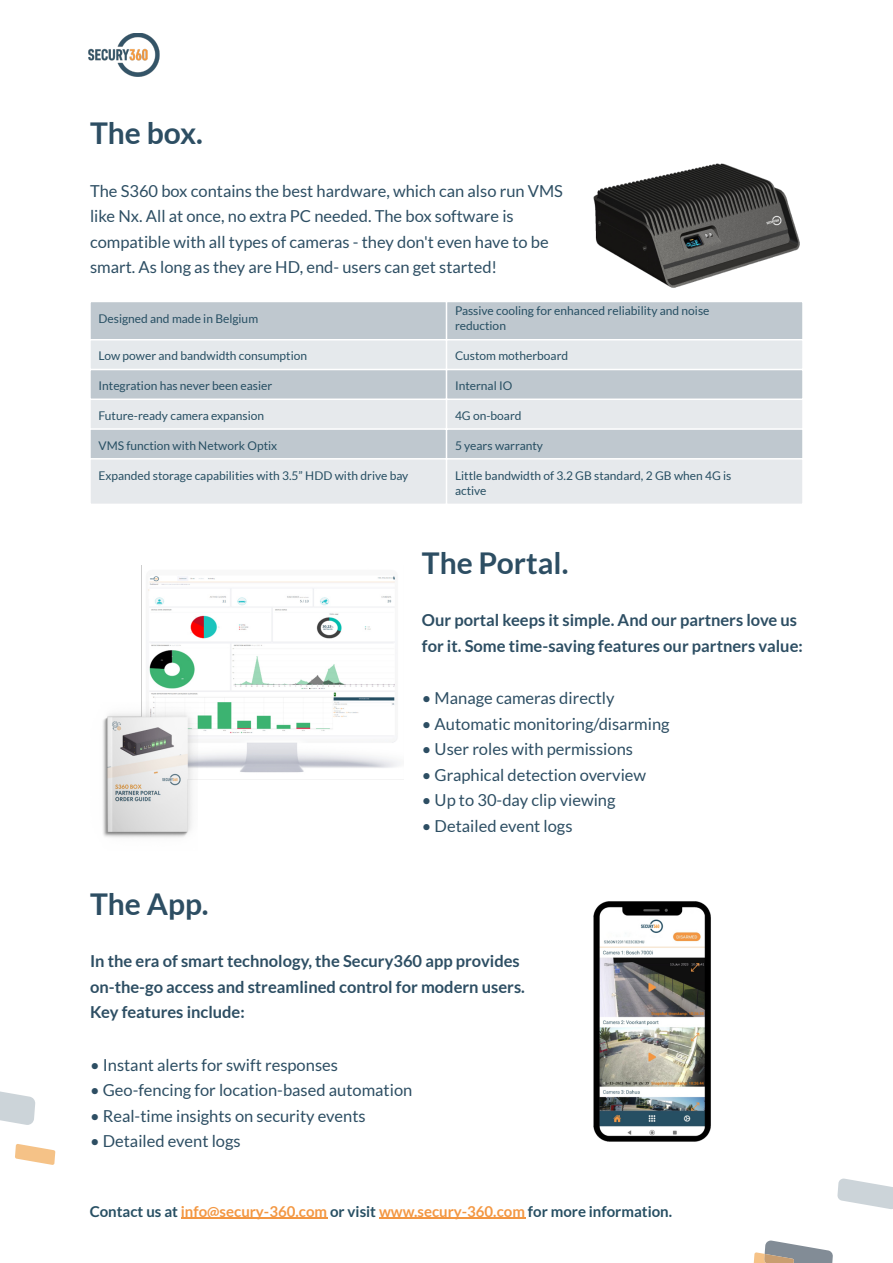
<style>
.page{position:relative;width:893px;height:1263px;background:#fff}
.page>*{position:absolute;margin:0;border:0;box-sizing:border-box;transform-origin:0 0}
.t1{font:700 30px "Lato";color:#2d4e63}
.t2{font:16.5px/25.5px "Lato";color:#2d4e63}
.t3{font:700 16.5px/25.5px "Lato";color:#2d4e63}
.t4{font:700 15px "Lato";color:#274f63}
.t5{font:12px/15px "Lato";color:#274f63}
.s1{color:#f39742}
</style>
<div class="page">
<img style="left:103px;top:566px;width:301px;height:272px">
<img style="left:593px;top:163px;width:207px;height:125px">
<img style="left:89px;top:33px;width:71px;height:43px">
<hr style="left:181px;top:1218px;width:146px;height:1px;background:#f39742">
<hr style="left:379px;top:1218px;width:146px;height:1px;background:#f39742">
<svg style="left:15px;top:1144px;width:40px;height:21px"></svg>
<svg style="left:753px;top:1240px;width:80px;height:23px"></svg>
<svg style="left:837px;top:1178px;width:56px;height:31px"></svg>
<svg style="left:0;top:1091px;width:35px;height:34px"></svg>
<img style="left:593px;top:901px;width:118px;height:241px">
<div style="left:91px;top:302px;width:711px;height:96px;background:#bfc8cf"></div>
<div style="left:90px;top:340px;width:713px;height:29px;background:#e5e9ec"></div>
<svg style="left:91px;top:400px;width:711px;height:104px;background:#dbdfe3"></svg>
<hr style="left:89px;top:301px;width:2px;height:204px;background:#fff">
<hr style="left:802px;top:301px;width:2px;height:204px;background:#fff">
<hr style="left:446px;top:301px;width:1px;height:203px;background:#fff">
<hr style="left:90px;top:339px;width:713px;height:1px;background:#fff">
<hr style="left:90px;top:369px;width:713px;height:1px;background:#fff">
<hr style="left:90px;top:428px;width:713px;height:2px;background:#fff">
<hr style="left:90px;top:458px;width:713px;height:2px;background:#fff">
<h1 class="t1" style="left:90px;top:120px;width:114px">The box.</h1>
<p class="t2" style="left:90px;top:179px;width:474px">The S360 box contains the best hardware, which can also run VMS like Nx. All at once, no extra PC needed. The box software is compatible with all types of cameras - they don't even have to be smart. As long as they are HD, end- users can get started!</p>
<p class="t5" style="left:99px;top:311px;width:161px">Designed and made in Belgium</p>
<p class="t5" style="left:455px;top:304px;width:256px">Passive cooling for enhanced reliability and noise reduction</p>
<p class="t5" style="left:99px;top:349px;width:210px">Low power and bandwidth consumption</p>
<p class="t5" style="left:455px;top:349px;width:115px">Custom motherboard</p>
<p class="t5" style="left:99px;top:379px;width:175px">Integration has never been easier</p>
<p class="t5" style="left:455px;top:379px;width:59px">Internal IO</p>
<p class="t5" style="left:99px;top:409px;width:167px">Future-ready camera expansion</p>
<p class="t5" style="left:455px;top:409px;width:68px">4G on-board</p>
<p class="t5" style="left:99px;top:439px;width:180px">VMS function with Network Optix</p>
<p class="t5" style="left:455px;top:439px;width:90px">5 years warranty</p>
<p class="t5" style="left:99px;top:469px;width:311px">Expanded storage capabilities with 3.5” HDD with drive bay</p>
<p class="t5" style="left:455px;top:469px;width:278px">Little bandwidth of 3.2 GB standard, 2 GB when 4G is active</p>
<h1 class="t1" style="left:422px;top:549px;width:148px">The Portal.</h1>
<p class="t3" style="left:422px;top:608px;width:382px">Our portal keeps it simple. And our partners love us for it. Some time-saving features our partners value:</p>
<p class="t2" style="left:422px;top:686px;width:194px">• Manage cameras directly</p>
<p class="t2" style="left:422px;top:712px;width:249px">• Automatic monitoring/disarming</p>
<p class="t2" style="left:422px;top:737px;width:213px">• User roles with permissions</p>
<p class="t2" style="left:422px;top:763px;width:226px">• Graphical detection overview</p>
<p class="t2" style="left:422px;top:788px;width:195px">• Up to 30-day clip viewing</p>
<p class="t2" style="left:422px;top:814px;width:152px">• Detailed event logs</p>
<h1 class="t1" style="left:90px;top:890px;width:120px">The App.</h1>
<p class="t3" style="left:90px;top:949px;width:436px">In the era of smart technology, the Secury360 app provides on-the-go access and streamlined control for modern users.<br>Key features include:</p>
<p class="t2" style="left:90px;top:1053px;width:249px">• Instant alerts for swift responses</p>
<p class="t2" style="left:90px;top:1078px;width:324px">• Geo-fencing for location-based automation</p>
<p class="t2" style="left:90px;top:1104px;width:277px">• Real-time insights on security events</p>
<p class="t2" style="left:90px;top:1129px;width:152px">• Detailed event logs</p>
<p class="t4" style="left:90px;top:1205px;width:584px">Contact us at <span class="s1">info@secury-360.com</span> or visit <span class="s1">www.secury-360.com</span> for more information.</p>
</div>
